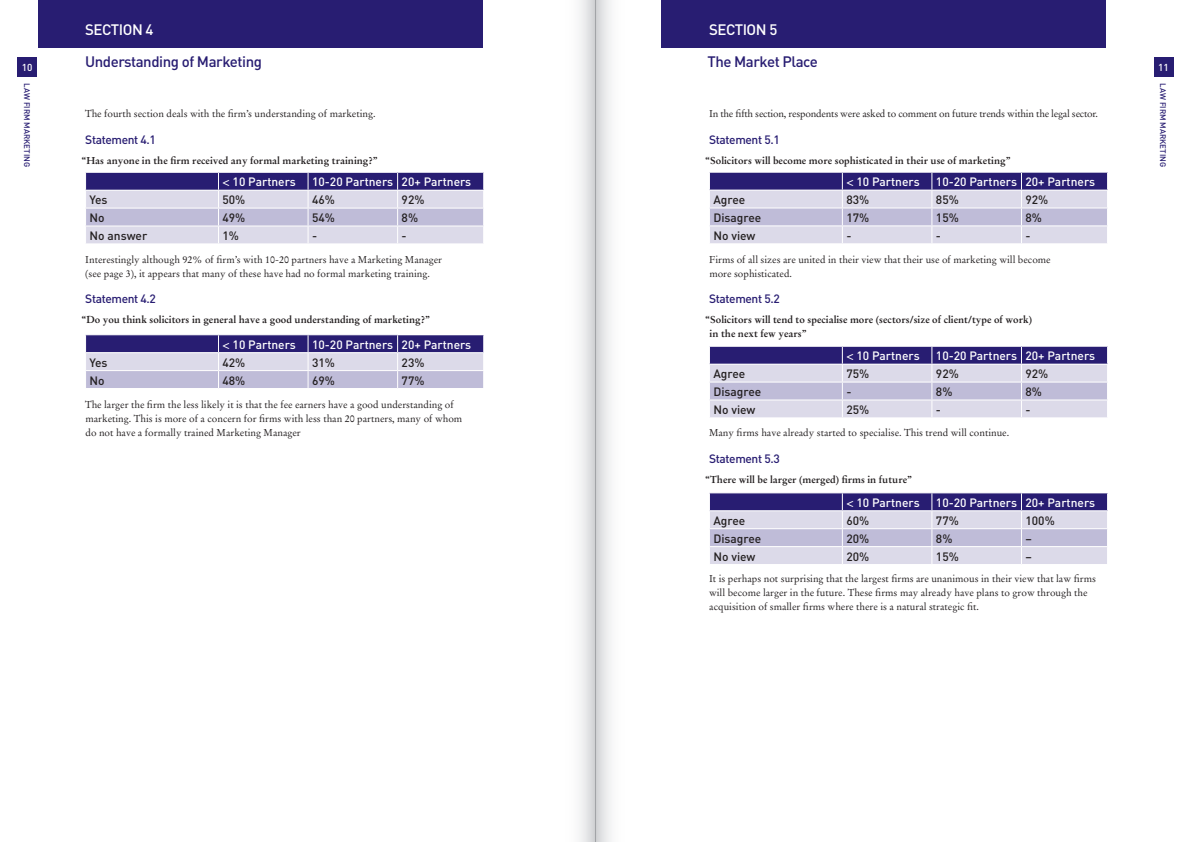
<style>
.page{position:relative;width:1191px;height:842px;background:#fff}
.page>*{position:absolute;margin:0;border:0;box-sizing:border-box;transform-origin:0 0}
.t1{font:500 15px "DIN";letter-spacing:-.03em;color:#281d72}
.t2{font:500 15px "DIN";letter-spacing:-.03em;color:#fff}
.t3{font:500 12px "DIN";color:#231f20}
.t4{font:500 12px "DIN";color:#fff}
.t5{font:500 12px "DIN";letter-spacing:-.03em;color:#281d72}
.t6{font:10px/14px "Stempel Garamond";color:#231f20}
.t7{font:700 10px/14px "Stempel Garamond";color:#231f20}
.t8{font:10px "Stempel Garamond";letter-spacing:-.02em;color:#231f20}
.t9{font:500 10px "DIN";color:#fff}
.t10{font:500 8px "DIN";color:#281d72}
.s1{font-family:"DIN Engschrift";font-weight:400}
</style>
<div class="page">
<div style="left:38px;top:0;width:444px;height:47px;background:#281d72"></div>
<div style="left:661px;top:0;width:445px;height:47px;background:#281d72"></div>
<div style="left:17px;top:57px;width:20px;height:20px;background:#281d72"></div>
<div style="left:1153px;top:57px;width:20px;height:20px;background:#281d72"></div>
<svg style="left:85px;top:172px;width:399px;height:71px;background:#aeaacb"></svg>
<svg style="left:709px;top:172px;width:399px;height:71px;background:#aeaacb"></svg>
<svg style="left:85px;top:335px;width:399px;height:53px;background:#9c97bf"></svg>
<svg style="left:709px;top:346px;width:399px;height:71px;background:#aeaacb"></svg>
<svg style="left:709px;top:493px;width:399px;height:71px;background:#aeaacb"></svg>
<div style="left:595px;top:0;width:40px;height:842px;background:linear-gradient(to right,#dddee0,#fff)"></div>
<div style="left:556px;top:0;width:39px;height:842px;background:linear-gradient(to right,#fff,#dedfe1)"></div>
<p class="t9" style="left:22px;top:61px;width:12px">10</p>
<p class="t10" style="left:32px;top:83px;width:85px;rotate:90deg">Law Firm Marketing</p>
<h1 class="t2" style="left:85px;top:20px;width:70px">SECTION 4</h1>
<h1 class="t1" style="left:85px;top:52px;width:178px">Understanding of Marketing</h1>
<p class="t6" style="left:85px;top:107px;width:292px">The fourth section deals with the firm’s understanding of marketing.</p>
<p class="t5" style="left:85px;top:132px;width:72px">Statement 4.1</p>
<p class="t7" style="left:81px;top:153px;width:298px">“Has anyone in the firm received any formal marketing training?”</p>
<p class="t4" style="left:222px;top:174px;width:75px"><span class="s1">&lt;</span> 10 Partners</p>
<p class="t4" style="left:312px;top:174px;width:161px">10-20 Partners 20+ Partners</p>
<p class="t3" style="left:90px;top:192px;width:20px">Yes</p>
<p class="t3" style="left:222px;top:192px;width:24px">50%</p>
<p class="t3" style="left:312px;top:192px;width:24px">46%</p>
<p class="t3" style="left:401px;top:192px;width:24px">92%</p>
<p class="t3" style="left:90px;top:210px;width:17px">No</p>
<p class="t3" style="left:222px;top:210px;width:24px">49%</p>
<p class="t3" style="left:312px;top:210px;width:24px">54%</p>
<p class="t3" style="left:401px;top:210px;width:18px">8%</p>
<p class="t3" style="left:90px;top:228px;width:59px">No answer</p>
<p class="t3" style="left:222px;top:228px;width:18px">1%</p>
<p class="t3" style="left:312px;top:228px;width:7px">-</p>
<p class="t3" style="left:401px;top:228px;width:7px">-</p>
<p class="t6" style="left:85px;top:252px;width:358px">Interestingly although 92% of firm’s with 10-20 partners have a Marketing Manager (see page 3), it appears that many of these have had no formal marketing training.</p>
<p class="t5" style="left:85px;top:291px;width:72px">Statement 4.2</p>
<p class="t7" style="left:81px;top:313px;width:350px">“Do you think solicitors in general have a good understanding of marketing?”</p>
<p class="t4" style="left:222px;top:337px;width:75px"><span class="s1">&lt;</span> 10 Partners</p>
<p class="t4" style="left:312px;top:337px;width:161px">10-20 Partners 20+ Partners</p>
<p class="t3" style="left:90px;top:355px;width:20px">Yes</p>
<p class="t3" style="left:222px;top:355px;width:24px">42%</p>
<p class="t3" style="left:312px;top:355px;width:24px">31%</p>
<p class="t3" style="left:401px;top:355px;width:24px">23%</p>
<p class="t3" style="left:90px;top:372px;width:17px">No</p>
<p class="t3" style="left:222px;top:372px;width:24px">48%</p>
<p class="t3" style="left:312px;top:372px;width:24px">69%</p>
<p class="t3" style="left:401px;top:372px;width:24px">77%</p>
<p class="t6" style="left:85px;top:398px;width:379px">The larger the firm the less likely it is that the fee earners have a good understanding of marketing. This is more of a concern for firms with less than 20 partners, many of whom do not have a formally trained Marketing Manager</p>
<h1 class="t2" style="left:709px;top:20px;width:70px">SECTION 5</h1>
<h1 class="t1" style="left:707px;top:52px;width:112px">The Market Place</h1>
<p class="t8" style="left:709px;top:108px;width:390px">In the fifth section, respondents were asked to comment on future trends within the legal sector.</p>
<p class="t5" style="left:709px;top:132px;width:72px">Statement 5.1</p>
<p class="t7" style="left:705px;top:153px;width:307px">“Solicitors will become more sophisticated in their use of marketing”</p>
<p class="t4" style="left:846px;top:174px;width:75px"><span class="s1">&lt;</span> 10 Partners</p>
<p class="t4" style="left:936px;top:174px;width:161px">10-20 Partners 20+ Partners</p>
<p class="t3" style="left:713px;top:192px;width:33px">Agree</p>
<p class="t3" style="left:846px;top:192px;width:24px">83%</p>
<p class="t3" style="left:936px;top:192px;width:24px">85%</p>
<p class="t3" style="left:1025px;top:192px;width:24px">92%</p>
<p class="t3" style="left:713px;top:210px;width:49px">Disagree</p>
<p class="t3" style="left:846px;top:210px;width:24px">17%</p>
<p class="t3" style="left:936px;top:210px;width:24px">15%</p>
<p class="t3" style="left:1025px;top:210px;width:18px">8%</p>
<p class="t3" style="left:713px;top:228px;width:44px">N o view</p>
<p class="t3" style="left:846px;top:228px;width:7px">-</p>
<p class="t3" style="left:936px;top:228px;width:7px">-</p>
<p class="t3" style="left:1025px;top:228px;width:7px">-</p>
<p class="t6" style="left:709px;top:252px;width:343px">Firms of all sizes are united in their view that their use of marketing will become more sophisticated.</p>
<p class="t5" style="left:709px;top:291px;width:72px">Statement 5.2</p>
<p class="t7" style="left:709px;top:313px;width:324px;text-indent:-4px">“Solicitors will tend to specialise more (sectors/size of client/type of work) in the next few years”</p>
<p class="t4" style="left:846px;top:348px;width:75px"><span class="s1">&lt;</span> 10 Partners</p>
<p class="t4" style="left:936px;top:348px;width:161px">10-20 Partners 20+ Partners</p>
<p class="t3" style="left:713px;top:366px;width:33px">Agree</p>
<p class="t3" style="left:846px;top:366px;width:24px">75%</p>
<p class="t3" style="left:936px;top:366px;width:24px">92%</p>
<p class="t3" style="left:1025px;top:366px;width:24px">92%</p>
<p class="t3" style="left:713px;top:384px;width:49px">Disagree</p>
<p class="t3" style="left:846px;top:384px;width:7px">-</p>
<p class="t3" style="left:936px;top:384px;width:18px">8%</p>
<p class="t3" style="left:1025px;top:384px;width:18px">8%</p>
<p class="t3" style="left:713px;top:402px;width:44px">N o view</p>
<p class="t3" style="left:846px;top:402px;width:24px">25%</p>
<p class="t3" style="left:936px;top:402px;width:7px">-</p>
<p class="t3" style="left:1025px;top:402px;width:7px">-</p>
<p class="t6" style="left:709px;top:426px;width:302px">Many firms have already started to specialise. This trend will continue.</p>
<p class="t5" style="left:709px;top:451px;width:72px">Statement 5.3</p>
<p class="t7" style="left:705px;top:472px;width:208px">“There will be larger (merged) firms in future”</p>
<p class="t4" style="left:846px;top:495px;width:75px"><span class="s1">&lt;</span> 10 Partners</p>
<p class="t4" style="left:936px;top:495px;width:161px">10-20 Partners 20+ Partners</p>
<p class="t3" style="left:713px;top:513px;width:33px">Agree</p>
<p class="t3" style="left:846px;top:513px;width:24px">60%</p>
<p class="t3" style="left:936px;top:513px;width:24px">77%</p>
<p class="t3" style="left:1025px;top:513px;width:31px">100%</p>
<p class="t3" style="left:713px;top:531px;width:49px">Disagree</p>
<p class="t3" style="left:846px;top:531px;width:24px">20%</p>
<p class="t3" style="left:936px;top:531px;width:18px">8%</p>
<p class="t3" style="left:1025px;top:531px;width:8px">–</p>
<p class="t3" style="left:713px;top:548px;width:44px">N o view</p>
<p class="t3" style="left:846px;top:548px;width:24px">20%</p>
<p class="t3" style="left:936px;top:548px;width:24px">15%</p>
<p class="t3" style="left:1025px;top:548px;width:8px">–</p>
<p class="t6" style="left:709px;top:571px;width:388px">It is perhaps not surprising that the largest firms are unanimous in their view that law firms will become larger in the future. These firms may already have plans to grow through the acquisition of smaller firms where there is a natural strategic fit.</p>
<p class="t9" style="left:1158px;top:61px;width:12px">11</p>
<p class="t10" style="left:1168px;top:83px;width:85px;rotate:90deg">Law Firm Marketing</p>
</div>
